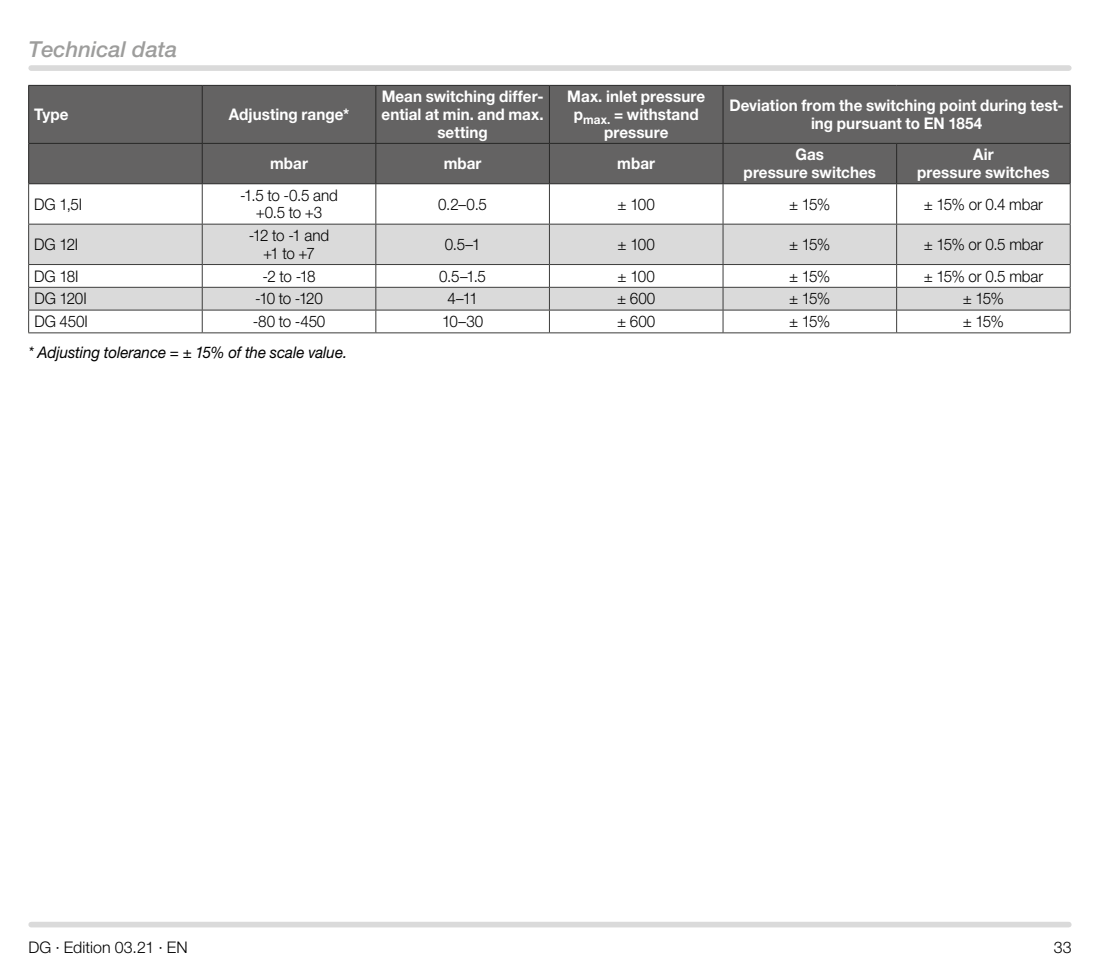
<style>
.page{position:relative;width:1100px;height:970px;background:#fff}
.page>*{position:absolute;margin:0;border:0;box-sizing:border-box;transform-origin:0 0}
.t1{font:italic 500 22px "Helvetica Neue LT Pro";color:#9d9d9c}
.t2{font:700 16px/17.6px "Helvetica Neue LT Pro";letter-spacing:.005em;color:#fff;text-align:center;scale:.95 1}
.t3{font:300 16px/17.6px "Helvetica Neue LT Pro";letter-spacing:-.01em;color:#000;text-align:center;scale:.95 1}
.t4{font:italic 16px "Helvetica Neue LT Pro";letter-spacing:-.005em;color:#000;scale:.95 1}
.t5{font:300 16px "Helvetica Neue LT Pro";letter-spacing:-.01em;color:#000}
</style>
<div class="page">
<div style="left:31px;top:921px;width:1038px;height:6px;background:#dadada"></div>
<div style="left:31px;top:65px;width:1038px;height:6px;background:#dadada"></div>
<div style="left:29px;top:86px;width:1041px;height:97px;background:#646363"></div>
<svg style="left:29px;top:225px;width:1041px;height:85px;fill:#dadada"></svg>
<hr style="left:28px;top:85px;width:174px;height:1px;background:#282827">
<hr style="left:28px;top:86px;width:1px;height:57px;background:#282827">
<hr style="left:202px;top:85px;width:174px;height:1px;background:#282827">
<hr style="left:202px;top:86px;width:1px;height:57px;background:#282827">
<hr style="left:376px;top:85px;width:173px;height:1px;background:#282827">
<hr style="left:375px;top:86px;width:1px;height:57px;background:#282827">
<hr style="left:549px;top:85px;width:174px;height:1px;background:#282827">
<hr style="left:549px;top:86px;width:1px;height:57px;background:#282827">
<hr style="left:723px;top:85px;width:174px;height:1px;background:#282827">
<hr style="left:723px;top:86px;width:1px;height:57px;background:#282827">
<hr style="left:897px;top:85px;width:173px;height:1px;background:#282827">
<hr style="left:1070px;top:86px;width:1px;height:57px;background:#282827">
<hr style="left:28px;top:143px;width:174px;height:1px;background:#282827">
<hr style="left:28px;top:144px;width:1px;height:39px;background:#282827">
<hr style="left:202px;top:143px;width:174px;height:1px;background:#282827">
<hr style="left:202px;top:144px;width:1px;height:39px;background:#282827">
<hr style="left:376px;top:143px;width:173px;height:1px;background:#282827">
<hr style="left:375px;top:144px;width:1px;height:39px;background:#282827">
<hr style="left:549px;top:143px;width:174px;height:1px;background:#282827">
<hr style="left:549px;top:144px;width:1px;height:39px;background:#282827">
<hr style="left:723px;top:143px;width:174px;height:1px;background:#282827">
<hr style="left:723px;top:144px;width:1px;height:39px;background:#282827">
<hr style="left:897px;top:143px;width:173px;height:1px;background:#282827">
<hr style="left:896px;top:144px;width:1px;height:39px;background:#282827">
<hr style="left:1070px;top:144px;width:1px;height:39px;background:#282827">
<hr style="left:28px;top:183px;width:174px;height:1px;background:#282827">
<hr style="left:202px;top:183px;width:174px;height:1px;background:#282827">
<hr style="left:376px;top:183px;width:173px;height:1px;background:#282827">
<hr style="left:549px;top:183px;width:174px;height:1px;background:#282827">
<hr style="left:723px;top:183px;width:174px;height:1px;background:#282827">
<hr style="left:897px;top:183px;width:173px;height:1px;background:#282827">
<hr style="left:28px;top:184px;width:1px;height:40px;background:#3c3c3b">
<hr style="left:202px;top:184px;width:1px;height:40px;background:#3c3c3b">
<hr style="left:375px;top:184px;width:1px;height:40px;background:#3c3c3b">
<hr style="left:549px;top:184px;width:1px;height:40px;background:#3c3c3b">
<hr style="left:723px;top:184px;width:1px;height:40px;background:#3c3c3b">
<hr style="left:896px;top:184px;width:1px;height:40px;background:#3c3c3b">
<hr style="left:1070px;top:184px;width:1px;height:40px;background:#3c3c3b">
<hr style="left:28px;top:224px;width:174px;height:1px;background:#3c3c3b">
<hr style="left:28px;top:224px;width:1px;height:40px;background:#3c3c3b">
<hr style="left:202px;top:224px;width:174px;height:1px;background:#3c3c3b">
<hr style="left:202px;top:224px;width:1px;height:40px;background:#3c3c3b">
<hr style="left:376px;top:224px;width:173px;height:1px;background:#3c3c3b">
<hr style="left:375px;top:224px;width:1px;height:40px;background:#3c3c3b">
<hr style="left:549px;top:224px;width:174px;height:1px;background:#3c3c3b">
<hr style="left:549px;top:224px;width:1px;height:40px;background:#3c3c3b">
<hr style="left:723px;top:224px;width:174px;height:1px;background:#3c3c3b">
<hr style="left:723px;top:224px;width:1px;height:40px;background:#3c3c3b">
<hr style="left:897px;top:224px;width:173px;height:1px;background:#3c3c3b">
<hr style="left:896px;top:224px;width:1px;height:40px;background:#3c3c3b">
<hr style="left:1070px;top:224px;width:1px;height:40px;background:#3c3c3b">
<hr style="left:28px;top:264px;width:174px;height:1px;background:#3c3c3b">
<hr style="left:202px;top:264px;width:174px;height:1px;background:#3c3c3b">
<hr style="left:376px;top:264px;width:173px;height:1px;background:#3c3c3b">
<hr style="left:549px;top:264px;width:174px;height:1px;background:#3c3c3b">
<hr style="left:723px;top:264px;width:174px;height:1px;background:#3c3c3b">
<hr style="left:897px;top:264px;width:173px;height:1px;background:#3c3c3b">
<hr style="left:28px;top:287px;width:174px;height:1px;background:#3c3c3b">
<hr style="left:202px;top:287px;width:174px;height:1px;background:#3c3c3b">
<hr style="left:376px;top:287px;width:173px;height:1px;background:#3c3c3b">
<hr style="left:549px;top:287px;width:174px;height:1px;background:#3c3c3b">
<hr style="left:723px;top:287px;width:174px;height:1px;background:#3c3c3b">
<hr style="left:897px;top:287px;width:173px;height:1px;background:#3c3c3b">
<hr style="left:28px;top:310px;width:174px;height:1px;background:#3c3c3b">
<svg style="left:28px;top:265px;width:1px;height:67px"></svg>
<hr style="left:202px;top:310px;width:174px;height:1px;background:#3c3c3b">
<svg style="left:202px;top:265px;width:1px;height:67px"></svg>
<hr style="left:376px;top:310px;width:173px;height:1px;background:#3c3c3b">
<svg style="left:375px;top:265px;width:1px;height:67px"></svg>
<hr style="left:549px;top:310px;width:174px;height:1px;background:#3c3c3b">
<svg style="left:549px;top:265px;width:1px;height:67px"></svg>
<hr style="left:723px;top:310px;width:174px;height:1px;background:#3c3c3b">
<svg style="left:723px;top:265px;width:1px;height:67px"></svg>
<hr style="left:897px;top:310px;width:173px;height:1px;background:#3c3c3b">
<svg style="left:896px;top:265px;width:1px;height:67px"></svg>
<svg style="left:1070px;top:265px;width:1px;height:67px"></svg>
<hr style="left:28px;top:332px;width:174px;height:1px;background:#3c3c3b">
<hr style="left:202px;top:332px;width:174px;height:1px;background:#3c3c3b">
<hr style="left:376px;top:332px;width:173px;height:1px;background:#3c3c3b">
<hr style="left:549px;top:332px;width:174px;height:1px;background:#3c3c3b">
<hr style="left:723px;top:332px;width:174px;height:1px;background:#3c3c3b">
<hr style="left:897px;top:332px;width:173px;height:1px;background:#3c3c3b">
<h1 class="t1" style="left:28px;top:36px;width:151px">Technical data</h1>
<p class="t2" style="left:34px;top:105px;width:38px">Type</p>
<p class="t2" style="left:229px;top:105px;width:128px">Adjusting range*</p>
<p class="t2" style="left:382px;top:88px;width:172px">Mean switching differ&shy;ential at min. and max. setting</p>
<p class="t2" style="left:567px;top:88px;width:147px">Max. inlet pressure p<sub>max.</sub> = withstand pressure</p>
<p class="t2" style="left:729px;top:96px;width:353px">Deviation from the switching point during test&shy;ing pursuant to EN 1854</p>
<p class="t2" style="left:270px;top:154px;width:41px">mbar</p>
<p class="t2" style="left:444px;top:154px;width:41px">mbar</p>
<p class="t2" style="left:617px;top:154px;width:41px">mbar</p>
<p class="t2" style="left:744px;top:146px;width:141px">Gas<br>pressure switches</p>
<p class="t2" style="left:917px;top:146px;width:141px">Air<br>pressure switches</p>
<p class="t3" style="left:34px;top:195px;width:52px">DG 1,5I</p>
<p class="t3" style="left:240px;top:186px;width:104px">-1.5 to -0.5 and +0.5 to +3</p>
<p class="t3" style="left:438px;top:195px;width:53px">0.2–0.5</p>
<p class="t3" style="left:618px;top:195px;width:41px">± 100</p>
<p class="t3" style="left:789px;top:195px;width:45px">± 15%</p>
<p class="t3" style="left:924px;top:195px;width:127px">± 15% or 0.4 mbar</p>
<p class="t3" style="left:34px;top:235px;width:48px">DG 12I</p>
<p class="t3" style="left:249px;top:226px;width:86px">-12 to -1 and +1 to +7</p>
<p class="t3" style="left:445px;top:235px;width:39px">0.5–1</p>
<p class="t3" style="left:618px;top:235px;width:41px">± 100</p>
<p class="t3" style="left:789px;top:235px;width:45px">± 15%</p>
<p class="t3" style="left:924px;top:235px;width:127px">± 15% or 0.5 mbar</p>
<p class="t3" style="left:34px;top:267px;width:48px">DG 18I</p>
<p class="t3" style="left:262px;top:267px;width:57px">-2 to -18</p>
<p class="t3" style="left:439px;top:267px;width:51px">0.5–1.5</p>
<p class="t3" style="left:618px;top:267px;width:41px">± 100</p>
<p class="t3" style="left:789px;top:267px;width:45px">± 15%</p>
<p class="t3" style="left:924px;top:267px;width:127px">± 15% or 0.5 mbar</p>
<p class="t3" style="left:34px;top:289px;width:57px">DG 120I</p>
<p class="t3" style="left:255px;top:289px;width:73px">-10 to -120</p>
<p class="t3" style="left:447px;top:289px;width:33px">4–11</p>
<p class="t3" style="left:617px;top:289px;width:42px">± 600</p>
<p class="t3" style="left:789px;top:289px;width:45px">± 15%</p>
<p class="t3" style="left:963px;top:289px;width:45px">± 15%</p>
<p class="t3" style="left:34px;top:312px;width:58px">DG 450I</p>
<p class="t3" style="left:253px;top:312px;width:78px">-80 to -450</p>
<p class="t3" style="left:442px;top:312px;width:45px">10–30</p>
<p class="t3" style="left:617px;top:312px;width:42px">± 600</p>
<p class="t3" style="left:789px;top:312px;width:45px">± 15%</p>
<p class="t3" style="left:963px;top:312px;width:45px">± 15%</p>
<p class="t4" style="left:28px;top:343px;width:337px">* Adjusting tolerance = ± 15% of the scale value.</p>
<p class="t5" style="left:28px;top:937px;width:161px">DG · Edition 03.21 · EN</p>
<p class="t5" style="left:1054px;top:937px;width:19px">33</p>
</div>
